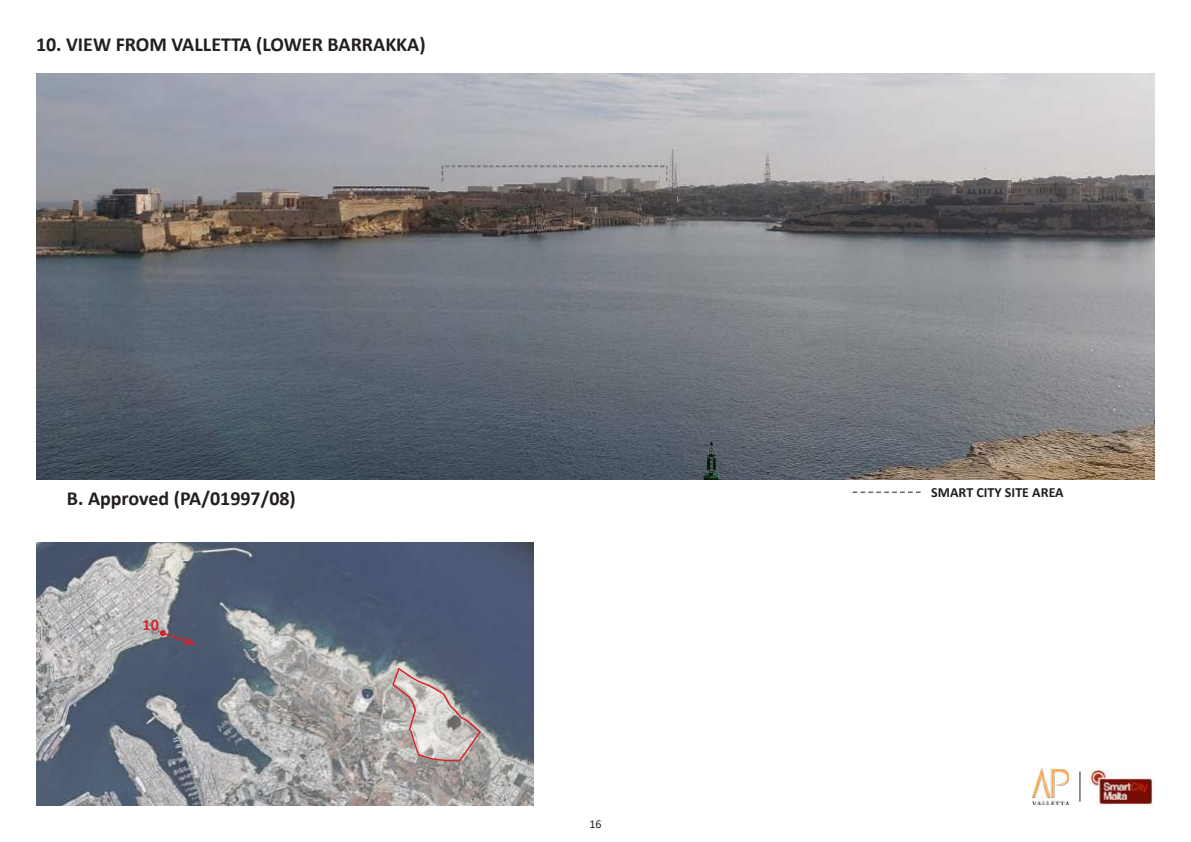
<style>
.page{position:relative;width:1191px;height:842px;background:#fff}
.page>*{position:absolute;margin:0;border:0;box-sizing:border-box;transform-origin:0 0}
.t1{font:700 20px "Calibri";color:#241f1f}
.t2{font:700 16px "Calibri";color:#d42429}
.t3{font:700 14px "Calibri";color:#241f1f}
.t4{font:12px "Calibri";color:#241f1f}
</style>
<div class="page">
<img style="left:36px;top:74px;width:1119px;height:405px">
<img style="left:36px;top:542px;width:498px;height:264px">
<svg style="left:391px;top:666px;width:91px;height:96px"></svg>
<svg style="left:159px;top:630px;width:38px;height:15px"></svg>
<svg style="left:852px;top:491px;width:68px;height:2px"></svg>
<img style="left:1032px;top:768px;width:36px;height:36px">
<img style="left:1080px;top:769px;width:74px;height:36px">
<hr style="left:1079px;top:771px;width:1px;height:31px;background:#241f1f">
<p class="t1" style="left:36px;top:30px;width:391px">10. VIEW FROM VALLETTA (LOWER BARRAKKA)</p>
<p class="t1" style="left:67px;top:484px;width:230px">B. Approved (PA/01997/08)</p>
<p class="t2" style="left:142px;top:614px;width:18px">10</p>
<p class="t4" style="left:589px;top:815px;width:14px">16</p>
<p class="t3" style="left:931px;top:483px;width:134px">SMART CITY SITE AREA</p>
</div>
